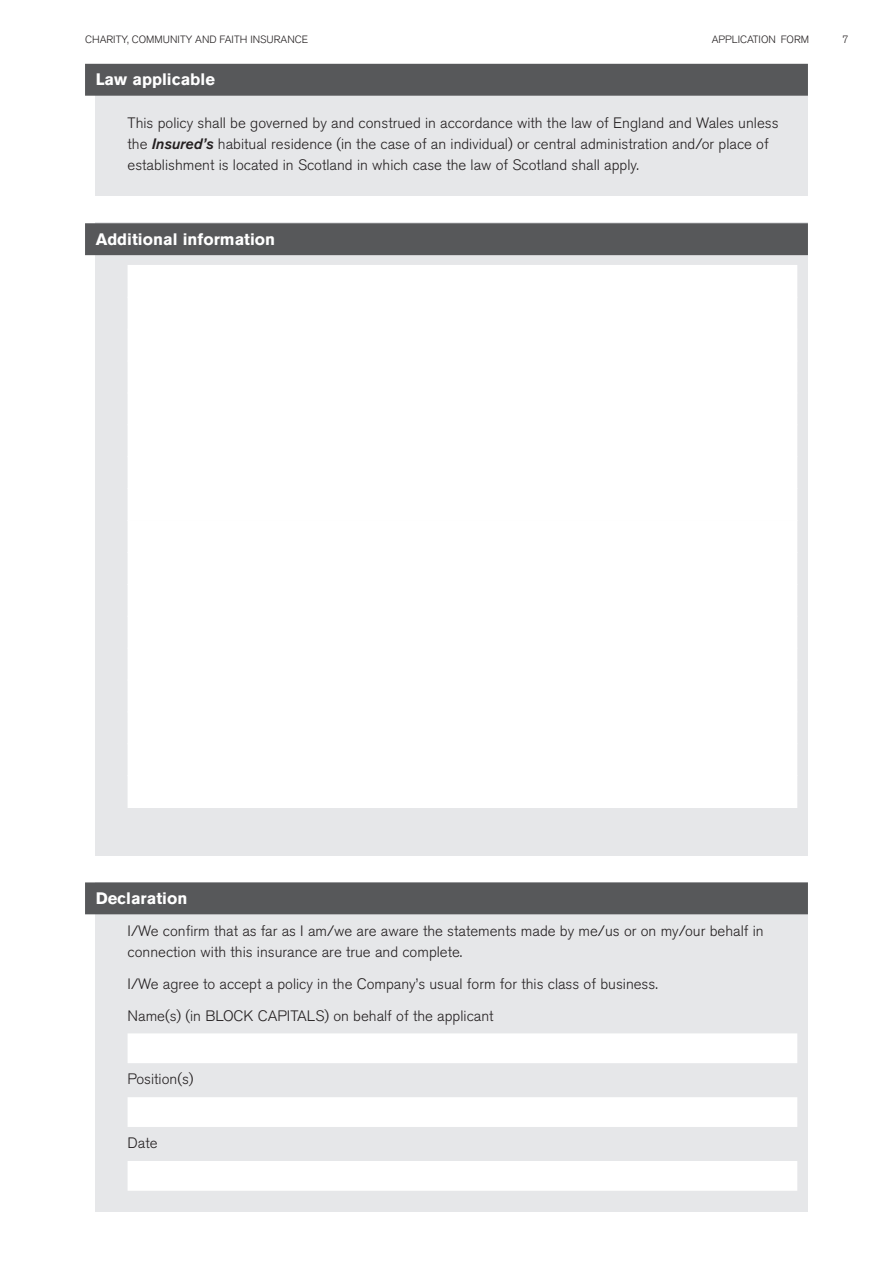
<style>
.page{position:relative;width:893px;height:1263px;background:#fff}
.page>*{position:absolute;margin:0;border:0;box-sizing:border-box;transform-origin:0 0}
.t1{font:700 16.5px "Akzidenz Grotesk BQ";color:#fff}
.t2{font:300 15px/21.3px "Akzidenz Grotesk BQ";color:#231f20}
.t3{font:300 10.5px "Akzidenz Grotesk BQ";color:#231f20}
.s1{font-family:"Akzidenz Grotesk BQ Med";font-weight:400;font-style:italic}
</style>
<div class="page">
<div style="left:96px;top:73px;width:712px;height:1139px;background:#e6e7e9"></div>
<div style="left:70px;top:196px;width:789px;height:26px;background:#fff"></div>
<div style="left:128px;top:265px;width:669px;height:33px;background:#fff"></div>
<div style="left:128px;top:297px;width:669px;height:33px;background:#fff"></div>
<div style="left:128px;top:329px;width:669px;height:32px;background:#fff"></div>
<div style="left:128px;top:361px;width:669px;height:32px;background:#fff"></div>
<div style="left:128px;top:392px;width:669px;height:33px;background:#fff"></div>
<div style="left:128px;top:424px;width:669px;height:33px;background:#fff"></div>
<div style="left:128px;top:456px;width:669px;height:33px;background:#fff"></div>
<div style="left:128px;top:488px;width:669px;height:33px;background:#fff"></div>
<div style="left:128px;top:520px;width:669px;height:33px;background:#fff"></div>
<div style="left:128px;top:552px;width:669px;height:33px;background:#fff"></div>
<div style="left:128px;top:584px;width:669px;height:33px;background:#fff"></div>
<div style="left:128px;top:616px;width:669px;height:32px;background:#fff"></div>
<div style="left:128px;top:648px;width:669px;height:32px;background:#fff"></div>
<div style="left:128px;top:679px;width:669px;height:33px;background:#fff"></div>
<div style="left:128px;top:711px;width:669px;height:33px;background:#fff"></div>
<div style="left:128px;top:743px;width:669px;height:33px;background:#fff"></div>
<div style="left:128px;top:775px;width:669px;height:33px;background:#fff"></div>
<div style="left:128px;top:1033px;width:669px;height:30px;background:#fff"></div>
<div style="left:128px;top:1097px;width:669px;height:30px;background:#fff"></div>
<div style="left:128px;top:1161px;width:669px;height:30px;background:#fff"></div>
<div style="left:70px;top:856px;width:789px;height:26px;background:#fff"></div>
<div style="left:85px;top:64px;width:723px;height:32px;background:#57585a"></div>
<div style="left:85px;top:223px;width:723px;height:32px;background:#57585a"></div>
<div style="left:85px;top:882px;width:723px;height:32px;background:#57585a"></div>
<p class="t3" style="left:85px;top:35px;width:225px">CHARITY, COMMUNITY AND FAITH INSURANCE</p>
<p class="t3" style="left:712px;top:35px;width:99px">APPLICATION FORM</p>
<p class="t3" style="left:843px;top:35px;width:8px">7</p>
<p class="t1" style="left:96px;top:73px;width:121px">Law applicable</p>
<p class="t2" style="left:128px;top:113px;width:652px">This policy shall be governed by and construed in accordance with the law of England and Wales unless the <span class="s1">Ins red’s</span> habitual residence (in the case of an individual) or central administration and/or place of establishment is located in Scotland in which case the law of Scotland shall apply.</p>
<p class="t1" style="left:96px;top:233px;width:181px">Additional information</p>
<p class="t1" style="left:96px;top:892px;width:93px">Declaration</p>
<p class="t2" style="left:128px;top:921px;width:638px">I/We confirm that as far as I am/we are aware the statements made by me/us or on my/our behalf in connection with this insurance are true and complete.</p>
<p class="t2" style="left:128px;top:969px;width:532px;line-height:32px">I/We agree to accept a policy in the Company’s usual form for this class of business.<br>Name(s) (in BLOCK CAPITALS) on behalf of the applicant</p>
<p class="t2" style="left:128px;top:1070px;width:67px">Position(s)</p>
<p class="t2" style="left:128px;top:1134px;width:32px">Date</p>
</div>
